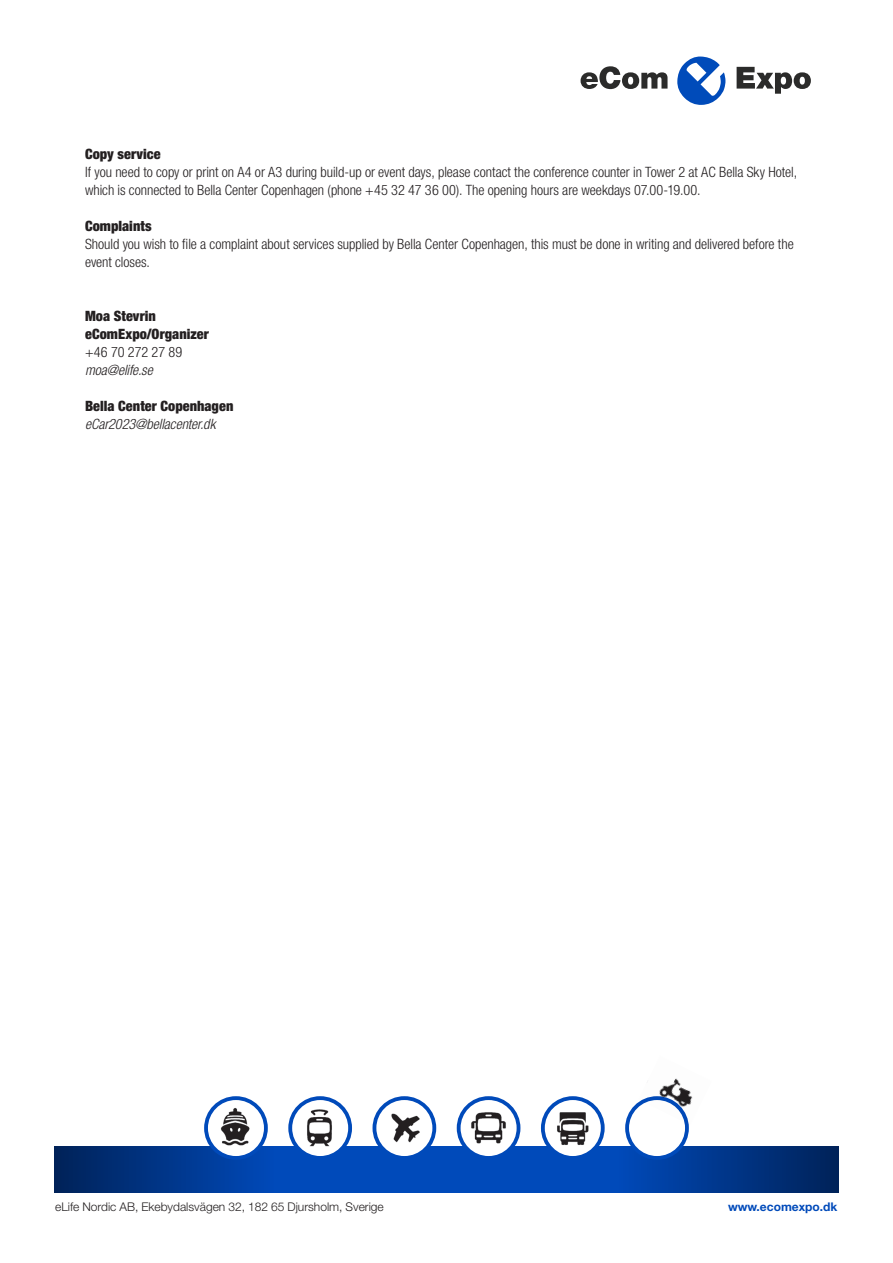
<style>
.page{position:relative;width:893px;height:1263px;background:#fff}
.page>*{position:absolute;margin:0;border:0;box-sizing:border-box;transform-origin:0 0}
.t1{font:300 condensed 14.25px/18px "Helvetica Neue LT Std";letter-spacing:-.005em;color:#231f20}
.t2{font:900 condensed 14.25px/18px "Helvetica Neue LT Std";letter-spacing:.005em;color:#231f20}
.t3{font:italic 300 condensed 14.25px "Helvetica Neue LT Std";letter-spacing:-.005em;color:#231f20}
.Bröd_indr{font:300 12px "Helvetica Neue LT Std";color:#231f20}
.Bröd_indr-2{font:700 12px "Helvetica Neue LT Std";color:#004aba}
</style>
<div class="page">
<svg style="left:581px;top:56px;width:230px;height:49px"></svg>
<div style="left:54px;top:1146px;width:785px;height:47px;background:#004aba"></div>
<div style="left:618px;top:1146px;width:221px;height:47px;background:linear-gradient(to right,#0049b9,#002258)"></div>
<div style="left:54px;top:1146px;width:220px;height:47px;background:linear-gradient(to right,#002258,#0049b8)"></div>
<svg style="left:288px;top:1096px;width:64px;height:64px"></svg>
<img style="left:291px;top:1101px;width:58px;height:54px">
<svg style="left:457px;top:1096px;width:63px;height:64px"></svg>
<img style="left:459px;top:1101px;width:58px;height:54px">
<div style="left:373px;top:1096px;width:63px;height:64px;background:#004aba;border-radius:50%"></div>
<img style="left:375px;top:1101px;width:58px;height:55px">
<svg style="left:541px;top:1096px;width:64px;height:64px"></svg>
<img style="left:545px;top:1101px;width:57px;height:54px">
<svg style="left:204px;top:1096px;width:64px;height:64px"></svg>
<img style="left:208px;top:1101px;width:59px;height:54px">
<svg style="left:625px;top:1096px;width:64px;height:64px"></svg>
<div style="left:629px;top:1100px;width:56px;height:56px;background:#fff;border-radius:50%"></div>
<img style="left:639px;top:1078px;width:54px;height:47px">
<p class="t2" style="left:85px;top:145px;width:77px">Copy service</p>
<p class="t1" style="left:85px;top:163px;width:713px">If you need to copy or print on A4 or A3 during build-up or event days, please contact the conference counter in Tower 2 at AC Bella Sky Hotel, which is connected to Bella Center Copenhagen (phone +45 32 47 36 00). The opening hours are weekdays 07.00-19.00.</p>
<p class="t2" style="left:85px;top:217px;width:68px">Complaints</p>
<p class="t1" style="left:85px;top:235px;width:710px">Should you wish to file a complaint about services supplied by Bella Center Copenhagen, this must be done in writing and delivered before the event closes.</p>
<p class="t2" style="left:85px;top:307px;width:125px">Moa Stevrin eComExpo/Organizer</p>
<p class="t1" style="left:85px;top:343px;width:99px">+46 70 272 27 89</p>
<p class="t3" style="left:85px;top:362px;width:69px">moa@elife.se</p>
<p class="t2" style="left:85px;top:397px;width:150px">Bella Center Copenhagen</p>
<p class="t3" style="left:85px;top:416px;width:132px">eCar2023@bellacenter.dk</p>
<p class="Bröd_indr" style="left:55px;top:1199px;width:330px">eLife Nordic AB, Ekebydalsvägen 32, 182 65 Djursholm, Sverige</p>
<p class="Bröd_indr-2" style="left:728px;top:1199px;width:111px">www.ecomexpo.dk</p>
</div>
